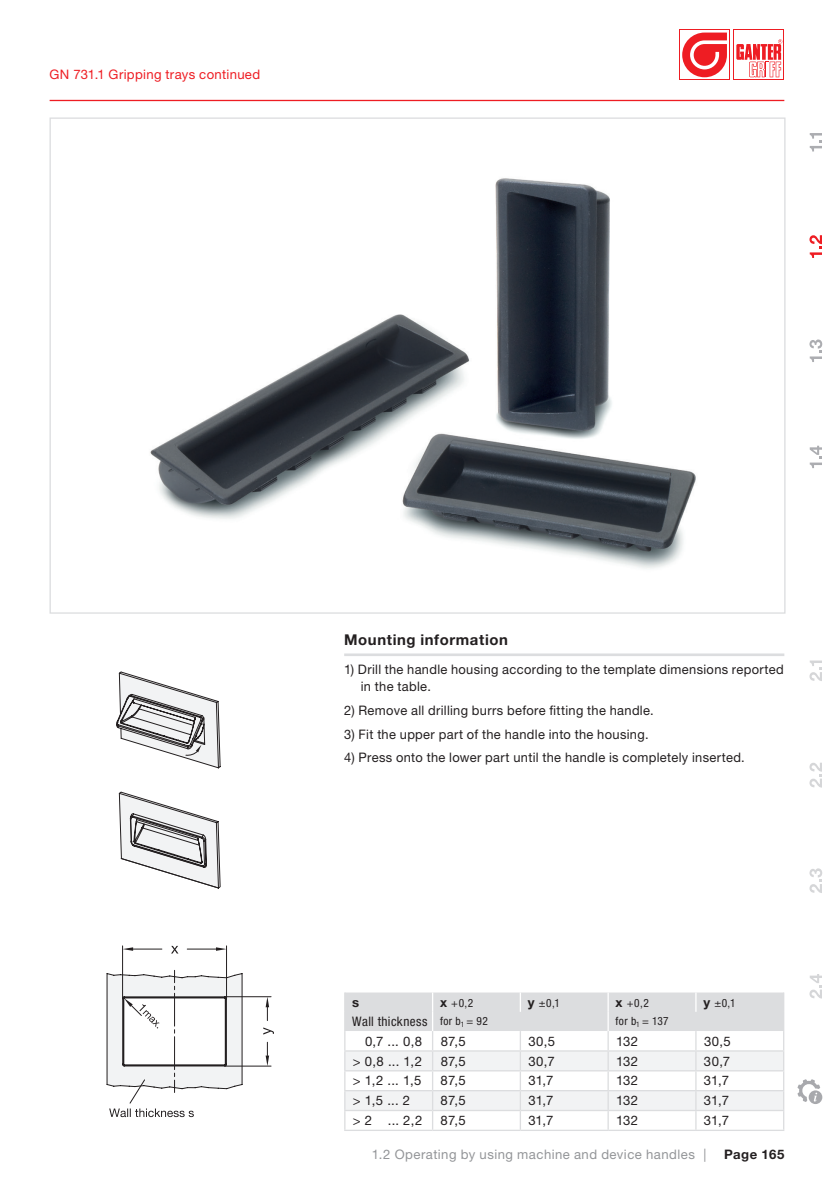
<style>
.page{position:relative;width:834px;height:1181px;background:#fff}
.page>*{position:absolute;margin:0;border:0;box-sizing:border-box;transform-origin:0 0}
.t1{font:700 14.88px "Helvetica Neue LTW1 G";letter-spacing:.04em;color:#231f20}
.t2{font:13.12px/17.5px "Helvetica Neue LTW1 G";letter-spacing:.025em;color:#231f20}
.t3{font:13.12px "Helvetica Neue LTW1 G";letter-spacing:.035em;color:#939598}
.t4{font:13.12px "Helvetica Neue LTW1 G";letter-spacing:.025em;color:#ee1d23}
.t5{font:condensed 13.12px "Helvetica Neue LT Pro";letter-spacing:.03em;color:#231f20}
.t6{font:700 13.12px "Helvetica Neue LTW1 G";letter-spacing:.04em;color:#231f20}
.t7{font:condensed 11.38px "Helvetica Neue LT Pro";letter-spacing:.035em;color:#231f20}
.s1{font-family:"Helvetica Neue LTW1 G";font-weight:700;font-stretch:normal;font-size:13.12px}
.s2{font-size:11.38px}
.s3{font-size:7.52px}
.s4{color:#fff}
</style>
<div class="page">
<hr style="left:50px;top:100px;width:734px;height:1px;background:#ee1d23">
<div style="left:679px;top:30px;width:50px;height:50px;background:#ee1d23"></div>
<svg style="left:680px;top:30px;width:49px;height:49px"></svg>
<svg style="left:682px;top:33px;width:44px;height:44px"></svg>
<div style="left:733px;top:30px;width:51px;height:50px;background:#ee1d23"></div>
<div style="left:734px;top:30px;width:49px;height:49px;background:#fff"></div>
<svg style="left:736px;top:39px;width:46px;height:38px"></svg>
<svg style="left:809px;top:133px;width:14px;height:336px"></svg>
<svg style="left:344px;top:654px;width:479px;height:477px"></svg>
<hr style="left:344px;top:1070px;width:88px;height:1px;background:#dcdddf">
<hr style="left:432px;top:1070px;width:88px;height:1px;background:#dcdddf">
<hr style="left:520px;top:1070px;width:88px;height:1px;background:#dcdddf">
<hr style="left:608px;top:1070px;width:87px;height:1px;background:#dcdddf">
<hr style="left:695px;top:1070px;width:89px;height:1px;background:#dcdddf">
<hr style="left:344px;top:1090px;width:88px;height:1px;background:#dcdddf">
<hr style="left:432px;top:1090px;width:88px;height:1px;background:#dcdddf">
<hr style="left:520px;top:1090px;width:88px;height:1px;background:#dcdddf">
<hr style="left:608px;top:1090px;width:87px;height:1px;background:#dcdddf">
<hr style="left:695px;top:1090px;width:89px;height:1px;background:#dcdddf">
<hr style="left:344px;top:1110px;width:88px;height:1px;background:#dcdddf">
<hr style="left:432px;top:1110px;width:88px;height:1px;background:#dcdddf">
<hr style="left:520px;top:1110px;width:88px;height:1px;background:#dcdddf">
<hr style="left:608px;top:1110px;width:87px;height:1px;background:#dcdddf">
<hr style="left:695px;top:1110px;width:89px;height:1px;background:#dcdddf">
<hr style="left:344px;top:1129px;width:88px;height:2px;background:#dcdddf">
<hr style="left:432px;top:1129px;width:88px;height:2px;background:#dcdddf">
<hr style="left:520px;top:1129px;width:88px;height:2px;background:#dcdddf">
<hr style="left:608px;top:1129px;width:87px;height:2px;background:#dcdddf">
<hr style="left:695px;top:1129px;width:89px;height:2px;background:#dcdddf">
<hr style="left:344px;top:653px;width:440px;height:3px;background:#dcdddf">
<img style="left:150px;top:178px;width:546px;height:391px">
<svg style="left:116px;top:671px;width:105px;height:218px"></svg>
<svg style="left:107px;top:945px;width:167px;height:172px"></svg>
<p class="t4" style="left:50px;top:67px;width:212px">GN 731.1 Gripping trays continued</p>
<p class="t1" style="left:344px;top:630px;width:165px">Mounting information</p>
<p class="t2" style="left:361px;top:660px;width:424px;text-indent:-17px">1) Drill the handle housing according to the template dimensions reported in the table.</p>
<p class="t2" style="left:344px;top:701px;width:311px">2) Remove all drilling burrs before fitting the handle.</p>
<p class="t2" style="left:344px;top:725px;width:306px">3) Fit the upper part of the handle into the housing.</p>
<p class="t2" style="left:344px;top:749px;width:402px">4) Press onto the lower part until the handle is completely inserted.</p>
<p class="t6" style="left:352px;top:994px;width:9px">s</p>
<p class="t7" style="left:440px;top:996px;width:35px"><span class="s1">x</span> +0,2</p>
<p class="t7" style="left:527px;top:996px;width:34px"><span class="s1">y</span> ±0,1</p>
<p class="t7" style="left:615px;top:996px;width:35px"><span class="s1">x</span> +0,2</p>
<p class="t7" style="left:703px;top:996px;width:34px"><span class="s1">y</span> ±0,1</p>
<p class="t5" style="left:352px;top:1014px;width:137px">Wall thickness <span class="s2">for b</span><span class="s3">1</span> <span class="s2">= 92</span></p>
<p class="t7" style="left:615px;top:1014px;width:55px">for b<sub>1</sub> = 137</p>
<p class="t2" style="left:353px;top:1032px;width:71px"><span class="s4">&gt;</span> 0,7 ... 0,8</p>
<p class="t2" style="left:440px;top:1032px;width:27px">87,5</p>
<p class="t2" style="left:528px;top:1032px;width:28px">30,5</p>
<p class="t2" style="left:616px;top:1032px;width:23px">132</p>
<p class="t2" style="left:703px;top:1032px;width:28px">30,5</p>
<p class="t2" style="left:353px;top:1052px;width:71px">&gt; 0,8 ... 1,2</p>
<p class="t2" style="left:440px;top:1052px;width:27px">87,5</p>
<p class="t2" style="left:528px;top:1052px;width:28px">30,7</p>
<p class="t2" style="left:616px;top:1052px;width:23px">132</p>
<p class="t2" style="left:703px;top:1052px;width:28px">30,7</p>
<p class="t2" style="left:353px;top:1072px;width:70px">&gt; 1,2 ... 1,5</p>
<p class="t2" style="left:440px;top:1072px;width:27px">87,5</p>
<p class="t2" style="left:528px;top:1072px;width:27px">31,7</p>
<p class="t2" style="left:616px;top:1072px;width:23px">132</p>
<p class="t2" style="left:703px;top:1072px;width:27px">31,7</p>
<p class="t2" style="left:353px;top:1091px;width:59px">&gt; 1,5 ... 2</p>
<p class="t2" style="left:440px;top:1091px;width:27px">87,5</p>
<p class="t2" style="left:528px;top:1091px;width:27px">31,7</p>
<p class="t2" style="left:616px;top:1091px;width:23px">132</p>
<p class="t2" style="left:703px;top:1091px;width:27px">31,7</p>
<p class="t2" style="left:353px;top:1111px;width:71px">&gt; 2 ... 2,2</p>
<p class="t2" style="left:440px;top:1111px;width:27px">87,5</p>
<p class="t2" style="left:528px;top:1111px;width:27px">31,7</p>
<p class="t2" style="left:616px;top:1111px;width:23px">132</p>
<p class="t2" style="left:703px;top:1111px;width:27px">31,7</p>
<p class="t3" style="left:372px;top:1146px;width:336px">1.2 Operating by using machine and device handles |</p>
<p class="t6" style="left:723px;top:1146px;width:62px">Page 165</p>
</div>
